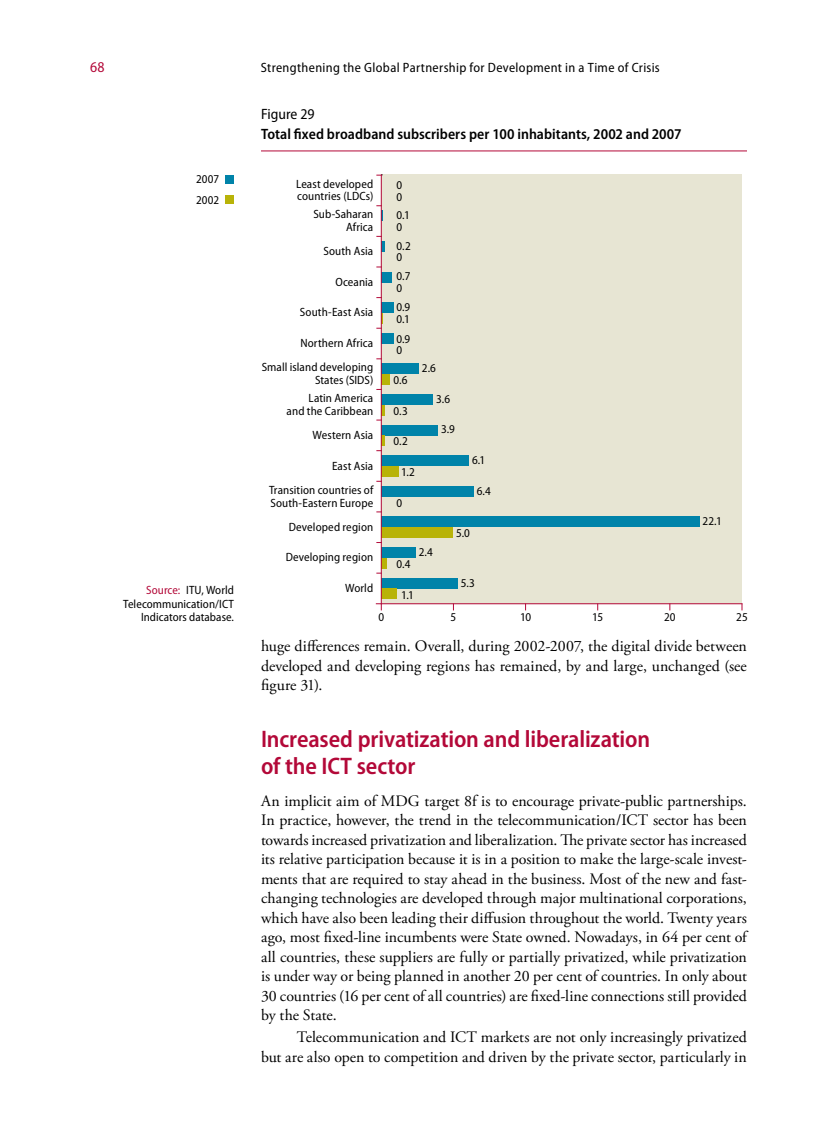
<style>
.page{position:relative;width:837px;height:1134px;background:#fff}
.page>*{position:absolute;margin:0;border:0;box-sizing:border-box;transform-origin:0 0}
.t1{font:600 semi-condensed 24px/27px "Myriad Pro";letter-spacing:-.005em;color:#b30838}
.t2{font:15.9px/19.5px "Adobe Garamond Pro";color:#000;text-align:justify}
.t3{font:600 semi-condensed 15px "Myriad Pro";letter-spacing:.005em;color:#000}
.t4{font:semi-condensed 15px "Myriad Pro";color:#000}
.t5{font:semi-condensed 15px "Myriad Pro";color:#b30838}
.t6{font:semi-condensed 13.5px "Myriad Pro";letter-spacing:.025em;color:#000}
.t7{font:semi-condensed 12px/12.9px "Myriad Pro";letter-spacing:.005em;color:#000;text-align:right}
.s1{color:#b30838}
</style>
<div class="page">
<hr style="left:261px;top:151px;width:486px;height:1px;background:#b30838">
<div style="left:381px;top:175px;width:361px;height:429px;background:#e7e5d3"></div>
<div style="left:225px;top:175px;width:9px;height:9px;background:#0083a9"></div>
<div style="left:381px;top:578px;width:77px;height:10px;background:#0083a9"></div>
<div style="left:381px;top:588px;width:16px;height:11px;background:#b8b308"></div>
<div style="left:381px;top:547px;width:35px;height:11px;background:#0083a9"></div>
<div style="left:381px;top:558px;width:6px;height:10px;background:#b8b308"></div>
<div style="left:381px;top:517px;width:318px;height:10px;background:#0083a9"></div>
<div style="left:381px;top:527px;width:72px;height:11px;background:#b8b308"></div>
<div style="left:381px;top:486px;width:93px;height:11px;background:#0083a9"></div>
<div style="left:381px;top:333px;width:13px;height:11px;background:#0083a9"></div>
<div style="left:381px;top:455px;width:88px;height:11px;background:#0083a9"></div>
<div style="left:381px;top:466px;width:18px;height:10px;background:#b8b308"></div>
<div style="left:381px;top:425px;width:57px;height:10px;background:#0083a9"></div>
<hr style="left:381px;top:435px;width:4px;height:11px;background:#b8b308">
<div style="left:381px;top:394px;width:52px;height:11px;background:#0083a9"></div>
<hr style="left:381px;top:405px;width:4px;height:10px;background:#b8b308">
<div style="left:381px;top:364px;width:38px;height:10px;background:#0083a9"></div>
<div style="left:381px;top:374px;width:9px;height:11px;background:#b8b308"></div>
<div style="left:381px;top:302px;width:13px;height:11px;background:#0083a9"></div>
<div style="left:225px;top:195px;width:9px;height:9px;background:#b8b308"></div>
<svg style="left:377px;top:313px;width:6px;height:16px"></svg>
<hr style="left:376px;top:603px;width:366px;height:1px;background:#b30838">
<div style="left:381px;top:272px;width:11px;height:10px;background:#0083a9"></div>
<svg style="left:377px;top:205px;width:6px;height:16px"></svg>
<hr style="left:381px;top:241px;width:4px;height:11px;background:#0083a9">
<hr style="left:381px;top:175px;width:1px;height:429px;background:#b30838">
<p class="t5" style="left:90px;top:59px;width:16px">68</p>
<p class="t6" style="left:261px;top:60px;width:400px">Strengthening the Global Partnership for Development in a Time of Crisis</p>
<p class="t7" style="left:196px;top:169px;width:24px;line-height:20.7px;text-align:left">2007<br>2002</p>
<p class="t7" style="left:123px;top:583px;width:112px;line-height:13.5px"><span class="s1">Source:</span> ITU, World<br>Telecommunication/ICT<br>Indicators database.</p>
<p class="t4" style="left:261px;top:106px;width:55px">Figure 29</p>
<p class="t3" style="left:261px;top:125px;width:422px">Total fixed broadband subscribers per 100 inhabitants, 2002 and 2007</p>
<p class="t7" style="left:296px;top:177px;width:79px;text-align:left">Least developed countries (LDCs)</p>
<p class="t7" style="left:313px;top:208px;width:61px">Sub-Saharan<br>Africa</p>
<p class="t7" style="left:324px;top:245px;width:51px">South Asia</p>
<p class="t7" style="left:335px;top:276px;width:39px">Oceania</p>
<p class="t7" style="left:300px;top:306px;width:75px">South-East Asia</p>
<p class="t7" style="left:300px;top:337px;width:74px">Northern Africa</p>
<p class="t7" style="left:397px;top:179px;width:7px;line-height:12px;text-align:left">0<br>0</p>
<p class="t7" style="left:397px;top:209px;width:15px">0.1</p>
<p class="t7" style="left:397px;top:221px;width:7px">0</p>
<p class="t7" style="left:397px;top:240px;width:16px">0.2</p>
<p class="t7" style="left:397px;top:251px;width:7px">0</p>
<p class="t7" style="left:397px;top:270px;width:15px">0.7</p>
<p class="t7" style="left:397px;top:282px;width:7px">0</p>
<p class="t7" style="left:397px;top:301px;width:15px">0.9</p>
<p class="t7" style="left:397px;top:313px;width:15px">0.1</p>
<p class="t7" style="left:397px;top:333px;width:15px">0.9</p>
<p class="t7" style="left:397px;top:343px;width:7px">0</p>
<p class="t7" style="left:262px;top:361px;width:113px">Small island developing<br>States (SIDS)</p>
<p class="t7" style="left:394px;top:374px;width:16px">0.6</p>
<p class="t7" style="left:422px;top:362px;width:16px">2.6</p>
<p class="t7" style="left:287px;top:392px;width:88px">Latin America<br>and the Caribbean</p>
<p class="t7" style="left:312px;top:429px;width:62px">Western Asia</p>
<p class="t7" style="left:332px;top:459px;width:43px">East Asia</p>
<p class="t7" style="left:394px;top:405px;width:16px">0.3</p>
<p class="t7" style="left:394px;top:435px;width:16px">0.2</p>
<p class="t7" style="left:401px;top:466px;width:15px">1.2</p>
<p class="t7" style="left:436px;top:393px;width:15px">3.6</p>
<p class="t7" style="left:441px;top:423px;width:15px">3.9</p>
<p class="t7" style="left:472px;top:454px;width:15px">6.1</p>
<p class="t7" style="left:269px;top:483px;width:106px;text-align:left">Transition countries of<br>South-Eastern Europe</p>
<p class="t7" style="left:397px;top:496px;width:7px">0</p>
<p class="t7" style="left:477px;top:484px;width:16px">6.4</p>
<p class="t7" style="left:289px;top:521px;width:86px">Developed region</p>
<p class="t7" style="left:456px;top:527px;width:15px">5.0</p>
<p class="t7" style="left:703px;top:515px;width:21px">22.1</p>
<p class="t7" style="left:286px;top:551px;width:89px">Developing region</p>
<p class="t7" style="left:345px;top:582px;width:30px">World</p>
<p class="t7" style="left:397px;top:558px;width:15px">0.4</p>
<p class="t7" style="left:419px;top:546px;width:15px">2.4</p>
<p class="t7" style="left:401px;top:588px;width:14px">1.1</p>
<p class="t7" style="left:461px;top:576px;width:16px">5.3</p>
<p class="t7" style="left:378px;top:611px;width:7px">0</p>
<p class="t7" style="left:451px;top:611px;width:7px">5</p>
<p class="t7" style="left:520px;top:611px;width:13px">10</p>
<p class="t7" style="left:592px;top:611px;width:12px">15</p>
<p class="t7" style="left:664px;top:611px;width:13px">20</p>
<p class="t7" style="left:736px;top:611px;width:13px">25</p>
<p class="t2" style="left:261px;top:637px;width:487px">huge differences remain. Overall, during 2002-2007, the digital divide between developed and developing regions has remained, by and large, unchanged (see figure 31).</p>
<h1 class="t1" style="left:261px;top:726px;width:391px">Increased privatization and liberalization of the ICT sector</h1>
<p class="t2" style="left:261px;top:791px;width:487px">An implicit aim of MDG target 8f is to encourage private-public partnerships.<br>In practice, however, the trend in the telecommunication/ICT sector has been towards increased privatization and liberalization. The private sector has increased its relative participation because it is in a position to make the large-scale invest&shy;ments that are required to stay ahead in the business. Most of the new and fast&shy;changing technologies are developed through major multinational corporations, which have also been leading their diffusion throughout the world. Twenty years ago, most fixed-line incumbents were State owned. Nowadays, in 64 per cent of all countries, these suppliers are fully or partially privatized, while privatization is under way or being planned in another 20 per cent of countries. In only about 30 countries (16 per cent of all countries) are fixed-line connections still provided by the State.</p>
<p class="t2" style="left:261px;top:1028px;width:487px;text-align:right">Telecommunication and ICT markets are not only increasingly privatized<br>but are also open to competition and driven by the private sector, particularly in</p>
</div>
